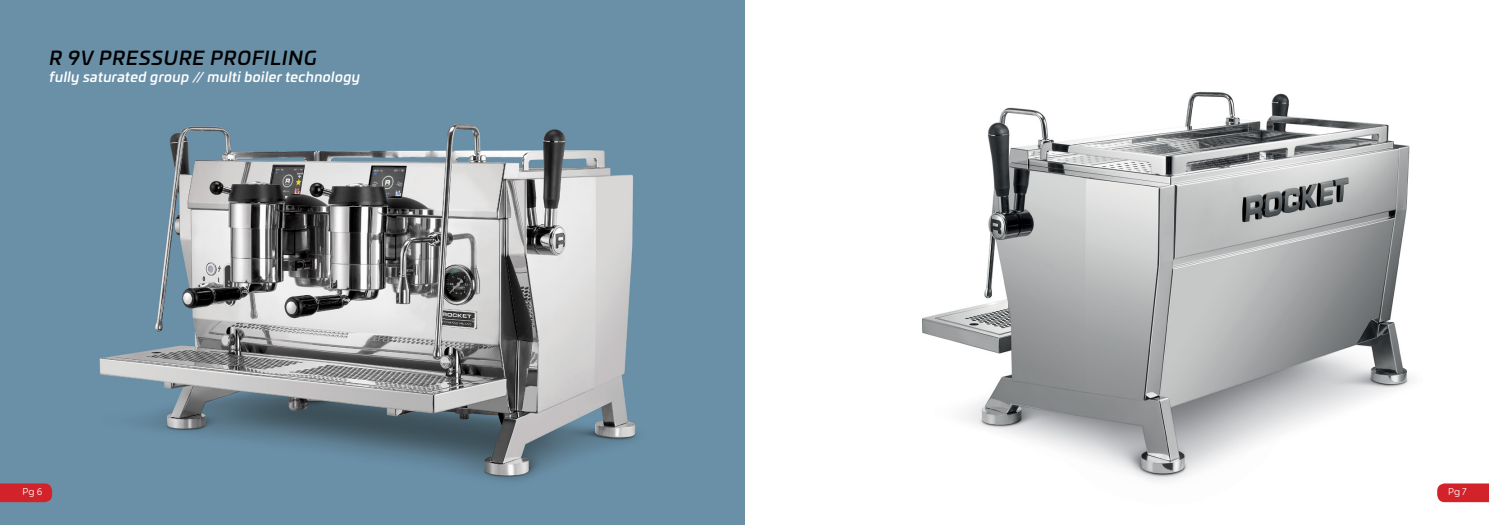
<style>
.page{position:relative;width:1489px;height:525px;background:#fff}
.page>*{position:absolute;margin:0;border:0;box-sizing:border-box;transform-origin:0 0}
.t1{font:italic 500 18.75px "Univia Pro";letter-spacing:.05em;color:#000}
.t2{font:italic 500 13.75px "Univia Pro";letter-spacing:.025em;color:#fff}
.t3{font:10px "Booster Next FY";color:#fff}
.s1{font-weight:700;font-size:12.38px}
</style>
<div class="page">
<img style="left:922px;top:91px;width:553px;height:412px">
<img style="left:0;top:0;width:744px;height:524px">
<svg style="left:0;top:483px;width:52px;height:19px"></svg>
<svg style="left:1436px;top:483px;width:52px;height:19px"></svg>
<h1 class="t1" style="left:50px;top:43px;width:268px">R 9V PRESSURE PROFILING</h1>
<p class="t2" style="left:50px;top:66px;width:312px">fully saturated group <span class="s1">//</span> multi boiler technology</p>
<p class="t3" style="left:23px;top:485px;width:21px">Pg 6</p>
<p class="t3" style="left:1447px;top:485px;width:20px">Pg 7</p>
</div>
